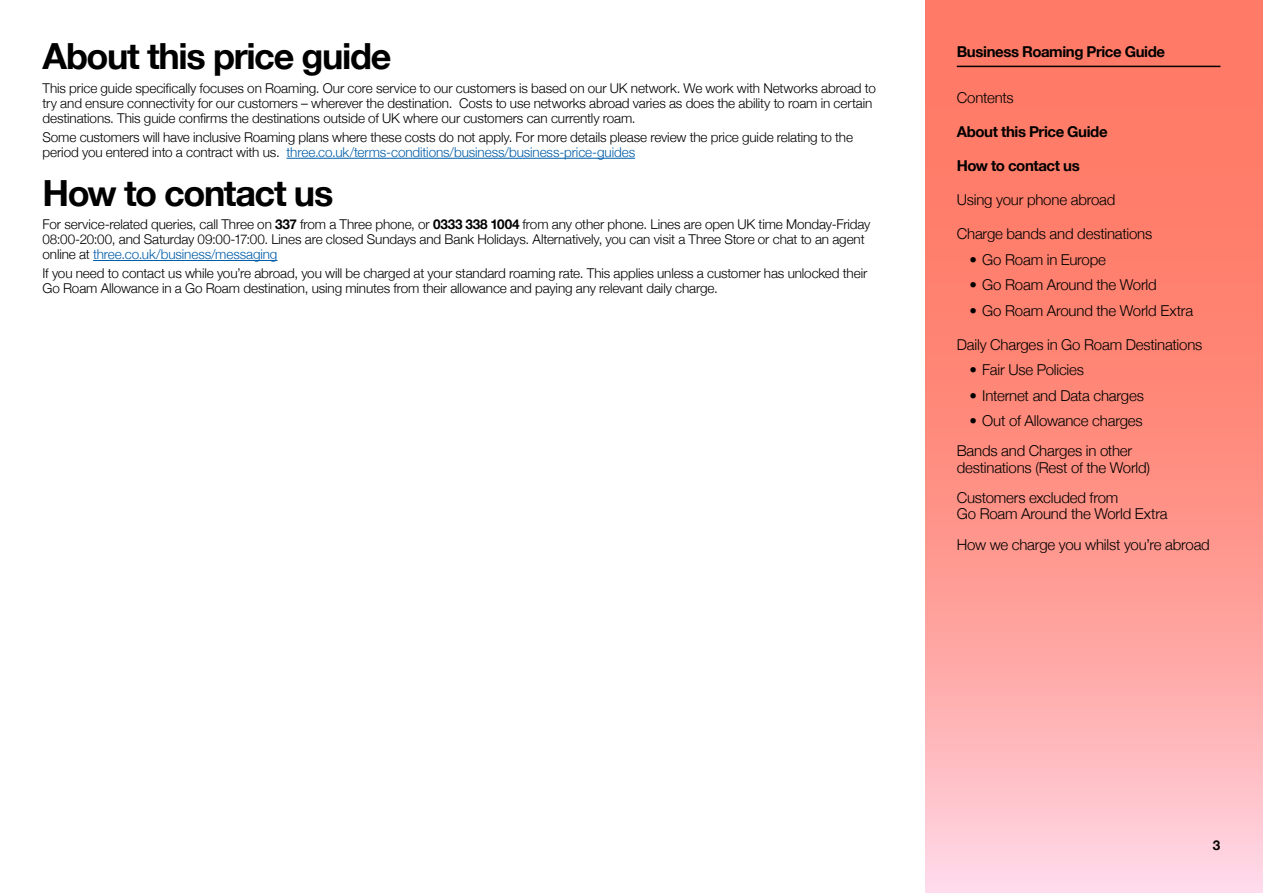
<style>
.page{position:relative;width:1263px;height:893px;background:#fff}
.page>*{position:absolute;margin:0;border:0;box-sizing:border-box;transform-origin:0 0}
.t1{font:700 36px "Helvetica Neue";letter-spacing:-.035em;color:#000}
.t2{font:300 15px/30.3px "Helvetica Neue";letter-spacing:-.015em;color:#000}
.t3{font:700 15px "Helvetica Neue";letter-spacing:-.025em;color:#000}
.t4{font:300 13.5px/15px "Helvetica Neue";letter-spacing:-.01em;color:#000}
.t5{font:700 13.5px "Helvetica Neue";color:#000}
.s1{color:#005da9}
.s2{font-weight:700}
</style>
<div class="page">
<svg style="left:926px;top:0;width:337px;height:893px;background:#fe968d"></svg>
<hr style="left:957px;top:66px;width:263px;height:1px;background:#000">
<hr style="left:286px;top:158px;width:349px;height:1px;background:#005da9">
<hr style="left:93px;top:260px;width:184px;height:1px;background:#005da9">
<h1 class="t1" style="left:43px;top:28px;width:350px">About this price guide</h1>
<p class="t4" style="left:43px;top:79px;width:835px">This price guide specifically focuses on Roaming. Our core service to our customers is based on our UK network. We work with Networks abroad to try and ensure connectivity for our customers – wherever the destination. Costs to use networks abroad varies as does the ability to roam in certain destinations. This guide confirms the destinations outside of UK where our customers can currently roam.</p>
<p class="t4" style="left:43px;top:129px;width:812px">Some customers will have inclusive Roaming plans where these costs do not apply. For more details please review the price guide relating to the period you entered into a contract with us. <span class="s1">three.co.uk/terms-conditions/business/business-price-guides</span></p>
<h1 class="t1" style="left:43px;top:165px;width:292px">How to contact us</h1>
<p class="t4" style="left:43px;top:216px;width:829px">For service-related queries, call Three on <span class="s2">337</span> from a Three phone, or <span class="s2">0333 338 1004</span> from any other phone. Lines are open UK time Monday-Friday<br>08:00-20:00, and Saturday 09:00-17:00. Lines are closed Sundays and Bank Holidays. Alternatively, you can visit a Three Store or chat to an agent online at <span class="s1">three.co.uk/business/messaging</span></p>
<p class="t4" style="left:43px;top:265px;width:826px">If you need to contact us while you’re abroad, you will be charged at your standard roaming rate. This applies unless a customer has unlocked their<br>Go Roam Allowance in a Go Roam destination, using minutes from their allowance and paying any relevant daily charge.</p>
<p class="t3" style="left:957px;top:40px;width:210px">Business Roaming Price Guide</p>
<p class="t2" style="left:957px;top:82px;width:58px">Contents</p>
<p class="t3" style="left:957px;top:120px;width:152px">About this Price Guide</p>
<p class="t3" style="left:957px;top:154px;width:124px">How to contact us</p>
<p class="t2" style="left:957px;top:184px;width:160px">Using your phone abroad</p>
<p class="t2" style="left:957px;top:218px;width:197px">Charge bands and destinations</p>
<p class="t2" style="left:969px;top:243px;width:138px">• Go Roam in Europe</p>
<p class="t2" style="left:969px;top:269px;width:189px">• Go Roam Around the World</p>
<p class="t2" style="left:969px;top:294px;width:225px">• Go Roam Around the World Extra</p>
<p class="t2" style="left:957px;top:328px;width:247px">Daily Charges in Go Roam Destinations</p>
<p class="t2" style="left:969px;top:354px;width:116px">• Fair Use Policies</p>
<p class="t2" style="left:969px;top:379px;width:176px">• Internet and Data charges</p>
<p class="t2" style="left:957px;top:405px;width:188px;line-height:29.7px;text-indent:13px">• Out of Allowance charges<br>Bands and Charges in other</p>
<p class="t2" style="left:957px;top:451px;width:195px">destinations (Rest of the World)<br>Customers excluded from</p>
<p class="t2" style="left:957px;top:498px;width:255px">Go Roam Around the World Extra<br>How we charge you whilst you’re abroad</p>
<p class="t5" style="left:1213px;top:835px;width:9px">3</p>
</div>
